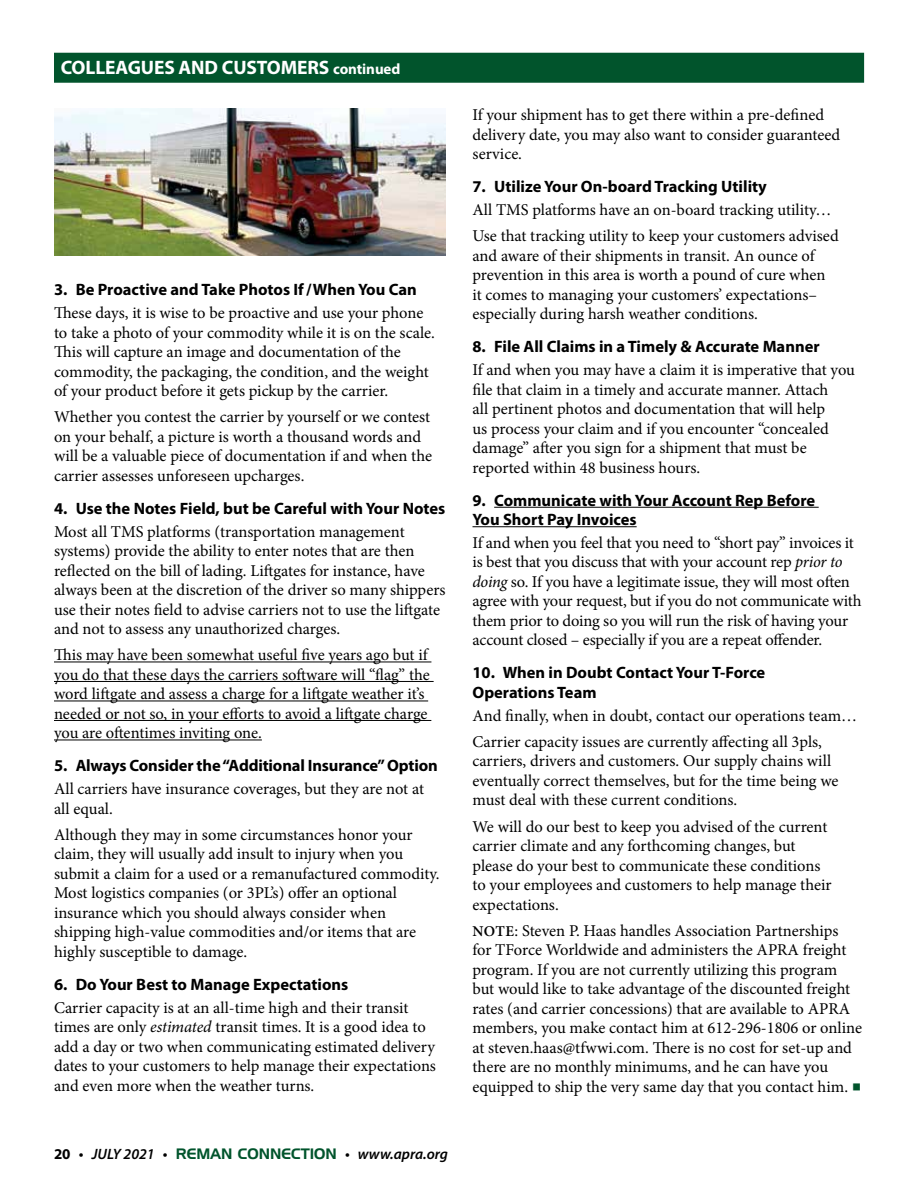
<style>
.page{position:relative;width:918px;height:1188px;background:#fff}
.page>*{position:absolute;margin:0;border:0;box-sizing:border-box;transform-origin:0 0}
.t1{font:700 19.5px "Myriad Pro";letter-spacing:-.005em;color:#fff}
.t2{font:16.5px/19.5px "Minion Pro";letter-spacing:-.005em;color:#000}
.t3{font:700 16.5px/19.5px "Myriad Pro";color:#000}
.t4{font:italic 600 15px "Myriad Pro";color:#000}
.s1{font-size:15px}
.s2{font-style:italic}
.s3{font-weight:700;font-style:normal}
.s4{font-family:"Hanzel Normal";font-weight:400;font-style:normal;color:#01542c}
.s5{font-weight:600;font-size:15px}
.s6{font-size:24px;color:#01542c}
</style>
<div class="page">
<div style="left:54px;top:53px;width:810px;height:30px;background:#01542c"></div>
<hr style="left:54px;top:662px;width:377px;height:1px;background:#000">
<hr style="left:54px;top:681px;width:380px;height:1px;background:#000">
<hr style="left:54px;top:701px;width:374px;height:1px;background:#000">
<hr style="left:54px;top:720px;width:377px;height:1px;background:#000">
<hr style="left:54px;top:740px;width:208px;height:1px;background:#000">
<hr style="left:494px;top:507px;width:325px;height:1px;background:#000">
<hr style="left:472px;top:526px;width:165px;height:1px;background:#000">
<img style="left:55px;top:108px;width:391px;height:148px">
<p class="t1" style="left:61px;top:57px;width:341px">COLLEAGUES AND CUSTOMERS <span class="s1">continued</span></p>
<p class="t3" style="left:54px;top:280px;width:364px">3. Be Proactive and Take Photos If/When You Can</p>
<p class="t2" style="left:54px;top:303px;width:382px">These days, it is wise to be proactive and use your phone to take a photo of your commodity while it is on the scale.<br>This will capture an image and documentation of the commodity, the packaging, the condition, and the weight of your product before it gets pickup by the carrier.</p>
<p class="t2" style="left:54px;top:407px;width:380px">Whether you contest the carrier by yourself or we contest on your behalf, a picture is worth a thousand words and will be a valuable piece of documentation if and when the carrier assesses unforeseen upcharges.</p>
<p class="t3" style="left:54px;top:499px;width:393px">4. Use the Notes Field, but be Careful with Your Notes</p>
<p class="t2" style="left:54px;top:522px;width:393px">Most all TMS platforms (transportation management systems) provide the ability to enter notes that are then reflected on the bill of lading. Liftgates for instance, have always been at the discretion of the driver so many shippers use their notes field to advise carriers not to use the liftgate and not to assess any unauthorized charges.</p>
<p class="t2" style="left:54px;top:645px;width:377px">This may have been somewhat useful five years ago but if you do that these days the carriers software will “flag” the word liftgate and assess a charge for a liftgate weather it’s needed or not so, in your efforts to avoid a liftgate charge you are oftentimes inviting one.</p>
<p class="t3" style="left:54px;top:756px;width:385px">5. Always Consider the “Additional Insurance” Option</p>
<p class="t2" style="left:54px;top:779px;width:372px">All carriers have insurance coverages, but they are not at all equal.</p>
<p class="t2" style="left:54px;top:825px;width:387px">Although they may in some circumstances honor your claim, they will usually add insult to injury when you submit a claim for a used or a remanufactured commodity.<br>Most logistics companies (or 3PL’s) offer an optional insurance which you should always consider when shipping high-value commodities and/or items that are highly susceptible to damage.</p>
<p class="t3" style="left:54px;top:975px;width:296px">6. Do Your Best to Manage Expectations</p>
<p class="t2" style="left:54px;top:998px;width:383px">Carrier capacity is at an all-time high and their transit times are only <span class="s2">estimated</span> transit times. It is a good idea to add a day or two when communicating estimated delivery dates to your customers to help manage their expectations and even more when the weather turns.</p>
<p class="t4" style="left:54px;top:1146px;width:396px"><span class="s3">20</span> • JULY 2021 • <span class="s4">REMAN CONNECTION</span> • www.apra.org</p>
<p class="t2" style="left:472px;top:105px;width:369px">If your shipment has to get there within a pre-defined delivery date, you may also want to consider guaranteed service.</p>
<p class="t3" style="left:472px;top:177px;width:296px">7. Utilize Your On-board Tracking Utility</p>
<p class="t2" style="left:472px;top:197px;width:368px;line-height:26.2px">All TMS platforms have an on-board tracking utility…<br>Use that tracking utility to keep your customers advised</p>
<p class="t2" style="left:472px;top:246px;width:354px">and aware of their shipments in transit. An ounce of prevention in this area is worth a pound of cure when it comes to managing your customers’ expectations– especially during harsh weather conditions.</p>
<p class="t3" style="left:472px;top:337px;width:349px">8. File All Claims in a Timely &amp; Accurate Manner</p>
<p class="t2" style="left:472px;top:360px;width:384px">If and when you may have a claim it is imperative that you file that claim in a timely and accurate manner. Attach<br>all pertinent photos and documentation that will help<br>us process your claim and if you encounter “concealed damage” after you sign for a shipment that must be reported within 48 business hours.</p>
<p class="t3" style="left:472px;top:491px;width:344px">9. Communicate with Your Account Rep Before<br>You Short Pay Invoices</p>
<p class="t2" style="left:472px;top:533px;width:391px">If and when you feel that you need to “short pay” invoices it is best that you discuss that with your account rep <span class="s2">prior to doing</span> so. If you have a legitimate issue, they will most often agree with your request, but if you do not communicate with them prior to doing so you will run the risk of having your account closed – especially if you are a repeat offender.</p>
<p class="t3" style="left:472px;top:663px;width:294px">10. When in Doubt Contact Your T-Force<br>Operations Team</p>
<p class="t2" style="left:472px;top:702px;width:386px;line-height:26.2px">And finally, when in doubt, contact our operations team…<br>Carrier capacity issues are currently affecting all 3pls,</p>
<p class="t2" style="left:472px;top:751px;width:368px">carriers, drivers and customers. Our supply chains will eventually correct themselves, but for the time being we must deal with these current conditions.</p>
<p class="t2" style="left:472px;top:817px;width:361px">We will do our best to keep you advised of the current carrier climate and any forthcoming changes, but please do your best to communicate these conditions to your employees and customers to help manage their expectations.</p>
<p class="t2" style="left:472px;top:921px;width:391px"><span class="s5">NOTE</span>: Steven P. Haas handles Association Partnerships<br>for TForce Worldwide and administers the APRA freight program. If you are not currently utilizing this program but would like to take advantage of the discounted freight rates (and carrier concessions) that are available to APRA members, you make contact him at 612-296-1806 or online at steven.haas@tfwwi.com. There is no cost for set-up and there are no monthly minimums, and he can have you equipped to ship the very same day that you contact him. <span class="s6">■</span></p>
</div>
